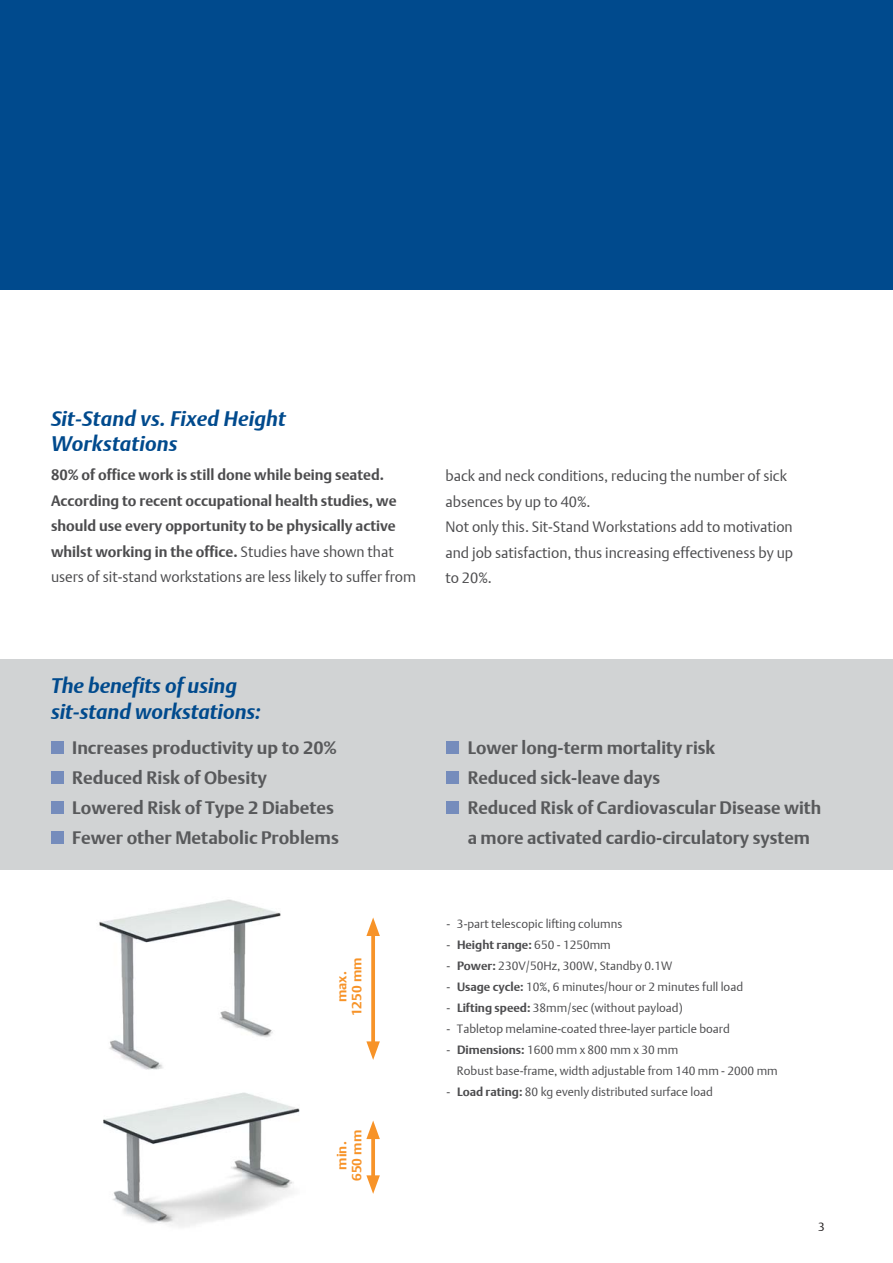
<style>
.page{position:relative;width:893px;height:1263px;background:#fff}
.page>*{position:absolute;margin:0;border:0;box-sizing:border-box;transform-origin:0 0}
.t1{font:italic 700 21px/25.2px "DTL Argo T";color:#004a8d}
.t2{font:700 18px/30px "DTL Argo T";color:#58595b}
.t3{font:15px/25.5px "DTL Argo T Light";color:#4c4c4e}
.t4{font:700 15px/25.5px "DTL Argo T";color:#4c4c4e}
.t5{font:700 13.5px/15px "DTL Argo T";letter-spacing:.01em;color:#f79328;text-align:center}
.t6{font:12px/21px "DTL Argo T Light";color:#4c4c4e}
.t7{font:700 12px "DTL Argo T";color:#4c4c4e}
.t8{font:12px "DTL Argo T Light";color:#231f20}
.s1{font-family:"DTL Argo T Light";font-weight:400}
.s2{font-family:"DTL Argo T";font-weight:700}
</style>
<div class="page">
<div style="left:0;top:0;width:893px;height:289px;background:#004a8d"></div>
<div style="left:0;top:660px;width:893px;height:210px;background:#d1d3d4"></div>
<div style="left:51px;top:741px;width:13px;height:13px;background:#758cbc"></div>
<div style="left:51px;top:771px;width:13px;height:13px;background:#758cbc"></div>
<div style="left:51px;top:801px;width:13px;height:13px;background:#758cbc"></div>
<div style="left:51px;top:831px;width:13px;height:13px;background:#758cbc"></div>
<div style="left:446px;top:741px;width:13px;height:13px;background:#758cbc"></div>
<div style="left:446px;top:771px;width:13px;height:13px;background:#758cbc"></div>
<div style="left:446px;top:801px;width:13px;height:13px;background:#758cbc"></div>
<img style="left:103px;top:1092px;width:197px;height:135px">
<img style="left:99px;top:899px;width:182px;height:171px">
<svg style="left:371px;top:936px;width:4px;height:105px"></svg>
<svg style="left:366px;top:917px;width:14px;height:19px"></svg>
<svg style="left:366px;top:1041px;width:14px;height:19px"></svg>
<svg style="left:371px;top:1139px;width:4px;height:36px"></svg>
<svg style="left:366px;top:1120px;width:14px;height:19px"></svg>
<svg style="left:366px;top:1175px;width:14px;height:19px"></svg>
<h1 class="t1" style="left:51px;top:405px;width:236px">Sit-Stand vs. Fixed Height<br>Workstations</h1>
<p class="t4" style="left:51px;top:462px;width:347px">80% of office work is still done while being seated.<br>According to recent occupational health studies, we should use every opportunity to be physically active whilst working in the office. <span class="s1">Studies have shown that</span></p>
<p class="t3" style="left:51px;top:564px;width:367px">users of sit-stand workstations are less likely to suffer from</p>
<p class="t3" style="left:445px;top:463px;width:349px">back and neck conditions, reducing the number of sick absences by up to 40%.<br>Not only this. Sit-Stand Workstations add to motivation and job satisfaction, thus increasing effectiveness by up to 20%.</p>
<h1 class="t1" style="left:51px;top:673px;width:211px">The benefits of using sit-stand workstations:</h1>
<h2 class="t2" style="left:72px;top:732px;width:268px">Increases productivity up to 20%<br>Reduced Risk of Obesity<br>Lowered Risk of Type 2 Diabetes<br>Fewer other Metabolic Problems</h2>
<p class="t5" style="left:334px;top:1016px;width:60px;rotate:-90deg">max.<br>1250 mm</p>
<p class="t5" style="left:334px;top:1181px;width:53px;rotate:-90deg">min.<br>650 mm</p>
<h2 class="t2" style="left:468px;top:732px;width:355px">Lower long-term mortality risk<br>Reduced sick-leave days<br>Reduced Risk of Cardiovascular Disease with a more activated cardio-circulatory system</h2>
<p class="t6" style="left:446px;top:913px;width:177px">- 3-part telescopic lifting columns</p>
<p class="t7" style="left:446px;top:937px;width:166px"><span class="s1">-</span> Height range: <span class="s1">650 - 1250mm</span></p>
<p class="t6" style="left:446px;top:955px;width:227px">- <span class="s2">Power:</span> 230V/50Hz, 300W, Standby 0.1W</p>
<p class="t6" style="left:446px;top:976px;width:298px">- <span class="s2">Usage cycle:</span> 10%, 6 minutes/hour or 2 minutes full load</p>
<p class="t6" style="left:446px;top:997px;width:238px">- <span class="s2">Lifting speed:</span> 38mm/sec (without payload)</p>
<p class="t6" style="left:446px;top:1018px;width:285px">- Tabletop melamine-coated three-layer particle board</p>
<p class="t6" style="left:457px;top:1039px;width:322px;text-indent:-10px">- <span class="s2">Dimensions:</span> 1600 mm x 800 mm x 30 mm<br>Robust base-frame, width adjustable from 140 mm - 2000 mm</p>
<p class="t6" style="left:446px;top:1081px;width:268px">- <span class="s2">Load rating:</span> 80 kg evenly distributed surface load</p>
<p class="t8" style="left:818px;top:1220px;width:8px">3</p>
</div>
